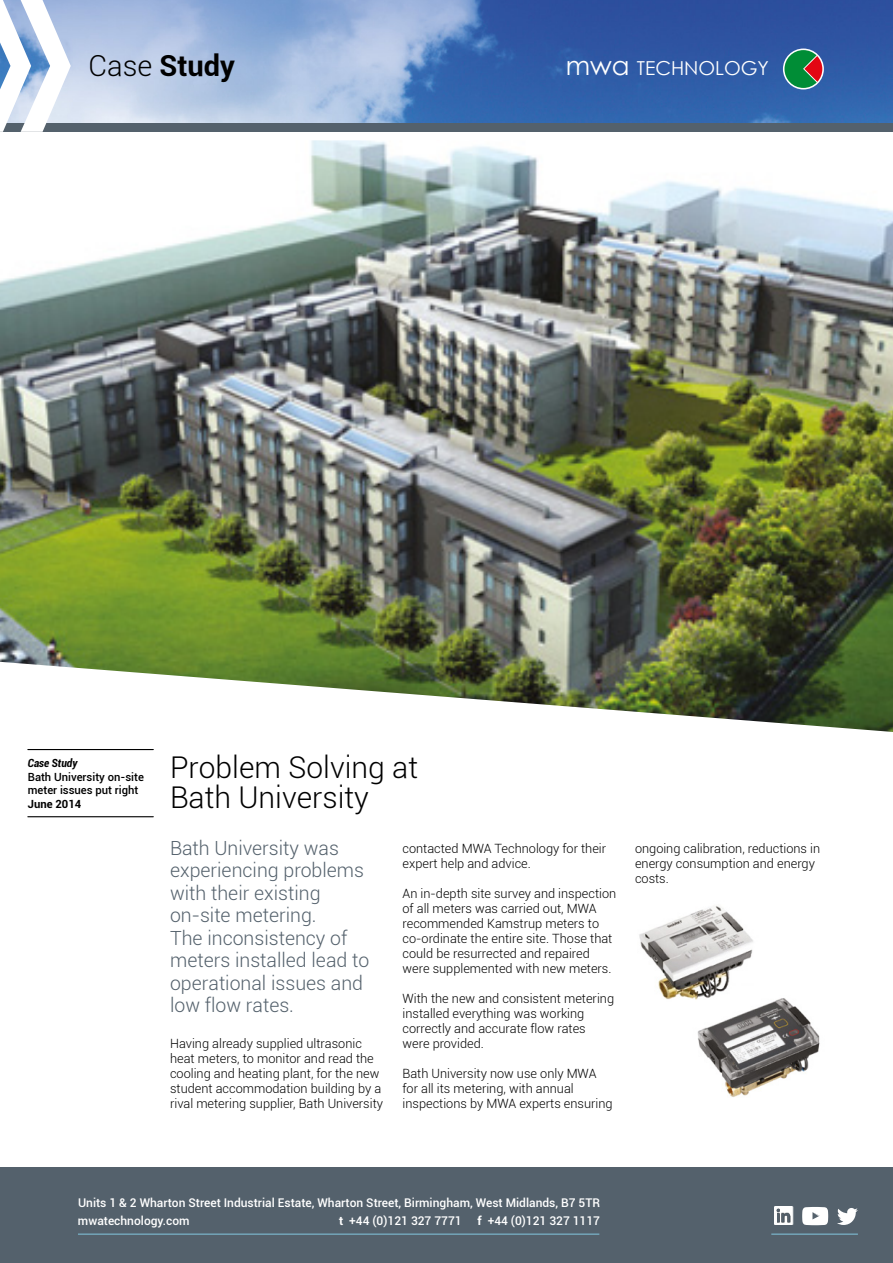
<style>
.page{position:relative;width:893px;height:1263px;background:#fff}
.page>*{position:absolute;margin:0;border:0;box-sizing:border-box;transform-origin:0 0}
.t1{font:300 30px/30px "Roboto";color:#000}
.t2{font:700 28.95px "Roboto";color:#000}
.t3{font:300 19.5px/22.5px "Roboto";color:#54616c}
.t4{font:19.2px "Century Gothic";color:#fff}
.t5{font:300 12.75px/15px "Roboto";color:#000}
.t6{font:500 12px/18.6px "Roboto";color:#fff}
.t7{font:500 11.25px/13.5px "Roboto";color:#000}
.t8{font:italic 700 condensed 11.25px "Roboto";color:#000}
.t9{font:700 11.25px "Roboto";color:#000}
.s1{font-weight:300}
.s2{font-size:26.1px}
.s3{font-weight:700}
</style>
<div class="page">
<div style="left:0;top:1168px;width:893px;height:95px;background:#54616c"></div>
<img style="left:71px;top:0;width:822px;height:123px">
<div style="left:0;top:123px;width:893px;height:9px;background:#54616c"></div>
<svg style="left:783px;top:49px;width:41px;height:40px"></svg>
<svg style="left:784px;top:50px;width:38px;height:38px"></svg>
<img style="left:0;top:140px;width:893px;height:592px">
<hr style="left:28px;top:816px;width:125px;height:1px;background:#000">
<hr style="left:28px;top:749px;width:125px;height:1px;background:#000">
<svg style="left:0;top:0;width:71px;height:132px"></svg>
<hr style="left:78px;top:1233px;width:521px;height:2px;background:#7dbcd2">
<hr style="left:771px;top:1233px;width:87px;height:2px;background:#7dbcd2">
<svg style="left:837px;top:1208px;width:21px;height:17px"></svg>
<img style="left:775px;top:1207px;width:18px;height:17px">
<svg style="left:802px;top:1207px;width:26px;height:18px"></svg>
<img style="left:697px;top:998px;width:123px;height:99px">
<img style="left:639px;top:905px;width:119px;height:98px">
<h2 class="t2" style="left:89px;top:45px;width:148px"><span class="s1">Case</span> Study</h2>
<h3 class="t4" style="left:566px;top:55px;width:205px"><span class="s2">mwa</span> TECHNOLOGY</h3>
<p class="t8" style="left:28px;top:755px;width:51px">Case Study</p>
<p class="t7" style="left:28px;top:769px;width:118px">Bath University on-site meter issues put right</p>
<p class="t9" style="left:28px;top:796px;width:55px">June 2014</p>
<h1 class="t1" style="left:170px;top:751px;width:249px">Problem Solving at<br>Bath University</h1>
<h3 class="t3" style="left:170px;top:836px;width:201px">Bath University was experiencing problems with their existing on-site metering.<br>The inconsistency of meters installed lead to operational issues and low flow rates.</h3>
<p class="t5" style="left:170px;top:1035px;width:214px">Having already supplied ultrasonic heat meters, to monitor and read the cooling and heating plant, for the new student accommodation building by a rival metering supplier, Bath University</p>
<p class="t5" style="left:403px;top:840px;width:205px">contacted MWA Technology for their expert help and advice.</p>
<p class="t5" style="left:403px;top:885px;width:215px">An in-depth site survey and inspection of all meters was carried out, MWA recommended Kamstrup meters to co-ordinate the entire site. Those that could be resurrected and repaired were supplemented with new meters.</p>
<p class="t5" style="left:403px;top:990px;width:213px">With the new and consistent metering installed everything was working correctly and accurate flow rates were provided.</p>
<p class="t5" style="left:403px;top:1065px;width:212px">Bath University now use only MWA for all its metering, with annual inspections by MWA experts ensuring</p>
<p class="t5" style="left:635px;top:840px;width:187px">ongoing calibration, reductions in energy consumption and energy costs.</p>
<p class="t6" style="left:78px;top:1192px;width:524px">Units 1 &amp; 2 Wharton Street Industrial Estate, Wharton Street, Birmingham, West Midlands, B7 5TR mwatechnology.com</p>
<p class="t6" style="left:339px;top:1211px;width:124px"><span class="s3">t</span> +44 (0)121 327 7771</p>
<p class="t6" style="left:477px;top:1211px;width:124px"><span class="s3">f</span> +44 (0)121 327 1117</p>
</div>
